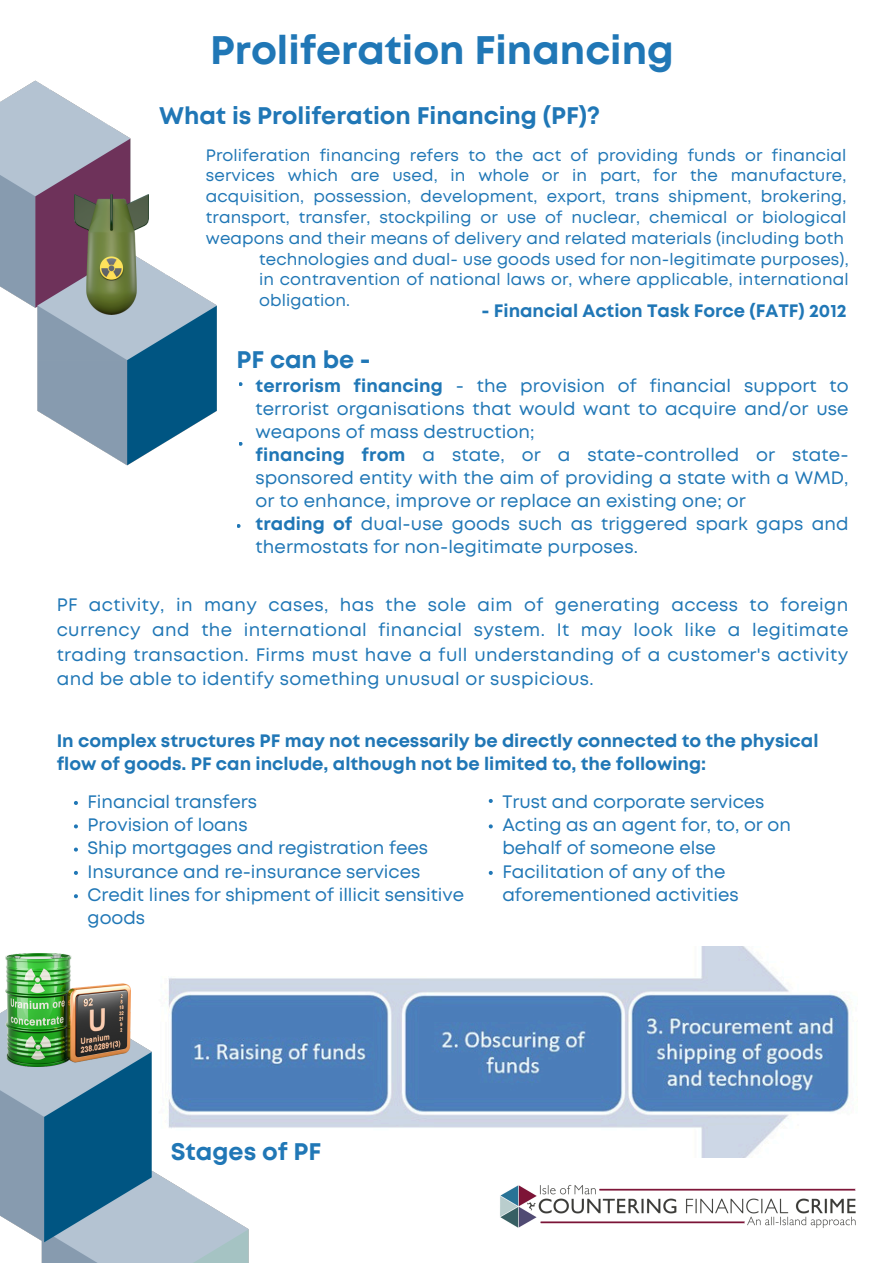
<style>
.page{position:relative;width:893px;height:1263px;background:#fff}
.page>*{position:absolute;margin:0;border:0;box-sizing:border-box;transform-origin:0 0}
.t1{font:700 39.75px "Mont";color:#2077b6}
.t2{font:700 24px "Mont";color:#2077b6}
.t3{font:18px/23.1px "Mont";color:#2077b6}
.t4{font:700 18px/23.1px "Mont";color:#2077b6}
.t5{font:16.5px/20.9px "Mont";letter-spacing:.01em;color:#2077b6;text-align:justify}
.s1{font-weight:700}
</style>
<div class="page">
<img style="left:0;top:80px;width:217px;height:386px">
<img style="left:75px;top:195px;width:74px;height:119px">
<svg style="left:239px;top:382px;width:3px;height:4px"></svg>
<svg style="left:239px;top:442px;width:3px;height:4px"></svg>
<svg style="left:237px;top:524px;width:3px;height:4px"></svg>
<svg style="left:74px;top:801px;width:4px;height:4px"></svg>
<svg style="left:74px;top:824px;width:4px;height:4px"></svg>
<svg style="left:74px;top:847px;width:4px;height:4px"></svg>
<svg style="left:74px;top:871px;width:4px;height:4px"></svg>
<svg style="left:74px;top:894px;width:4px;height:4px"></svg>
<svg style="left:489px;top:799px;width:4px;height:4px"></svg>
<svg style="left:489px;top:824px;width:4px;height:4px"></svg>
<svg style="left:489px;top:871px;width:4px;height:4px"></svg>
<img style="left:168px;top:947px;width:683px;height:210px">
<img style="left:0;top:980px;width:255px;height:283px">
<img style="left:6px;top:953px;width:124px;height:113px">
<img style="left:500px;top:1185px;width:356px;height:43px">
<p class="t1" style="left:210px;top:35px;width:465px">Proliferation Financing</p>
<h3 class="t2" style="left:159px;top:107px;width:443px">What is Proliferation Financing (PF)?</h3>
<p class="t5" style="left:206px;top:146px;width:642px">Proliferation financing refers to the act of providing funds or financial services which are used, in whole or in part, for the manufacture, acquisition, possession, development, export, trans shipment, brokering, transport, transfer, stockpiling or use of nuclear, chemical or biological weapons and their means of delivery and related materials (including both</p>
<h2 class="t5" style="left:259px;top:250px;width:591px">technologies and dual- use goods used for non-legitimate purposes), in contravention of national laws or, where applicable, international obligation.</h2>
<p class="t4" style="left:481px;top:301px;width:367px">- Financial Action Task Force (FATF) 2012</p>
<p class="t2" style="left:236px;top:350px;width:136px">PF can be -</p>
<h2 class="t3" style="left:255px;top:375px;width:594px;text-align:justify"><span class="s1">terrorism financing</span> - the provision of financial support to terrorist organisations that would want to acquire and/or use weapons of mass destruction;</h2>
<p class="t3" style="left:255px;top:444px;width:594px;text-align:justify"><span class="s1">financing from</span> a state, or a state-controlled or state&shy;sponsored entity with the aim of providing a state with a WMD, or to enhance, improve or replace an existing one; or</p>
<p class="t3" style="left:255px;top:513px;width:594px"><span class="s1">trading of</span> dual-use goods such as triggered spark gaps and thermostats for non-legitimate purposes.</p>
<p class="t3" style="left:57px;top:594px;width:793px;line-height:24.8px;text-align:justify">PF activity, in many cases, has the sole aim of generating access to foreign currency and the international financial system. It may look like a legitimate trading transaction. Firms must have a full understanding of a customer's activity and be able to identify something unusual or suspicious.</p>
<p class="t4" style="left:57px;top:731px;width:763px">In complex structures PF may not necessarily be directly connected to the physical flow of goods. PF can include, although not be limited to, the following:</p>
<h3 class="t3" style="left:88px;top:792px;width:171px">Financial transfers</h3>
<p class="t3" style="left:88px;top:815px;width:162px">Provision of loans</p>
<p class="t3" style="left:88px;top:838px;width:378px">Ship mortgages and registration fees<br>Insurance and re-insurance services<br>Credit lines for shipment of illicit sensitive goods</p>
<p class="t3" style="left:502px;top:792px;width:264px">Trust and corporate services</p>
<p class="t3" style="left:502px;top:815px;width:290px">Acting as an agent for, to, or on behalf of someone else</p>
<p class="t3" style="left:502px;top:861px;width:238px">Facilitation of any of the aforementioned activities</p>
<p class="t2" style="left:171px;top:1143px;width:152px">Stages of PF</p>
</div>
